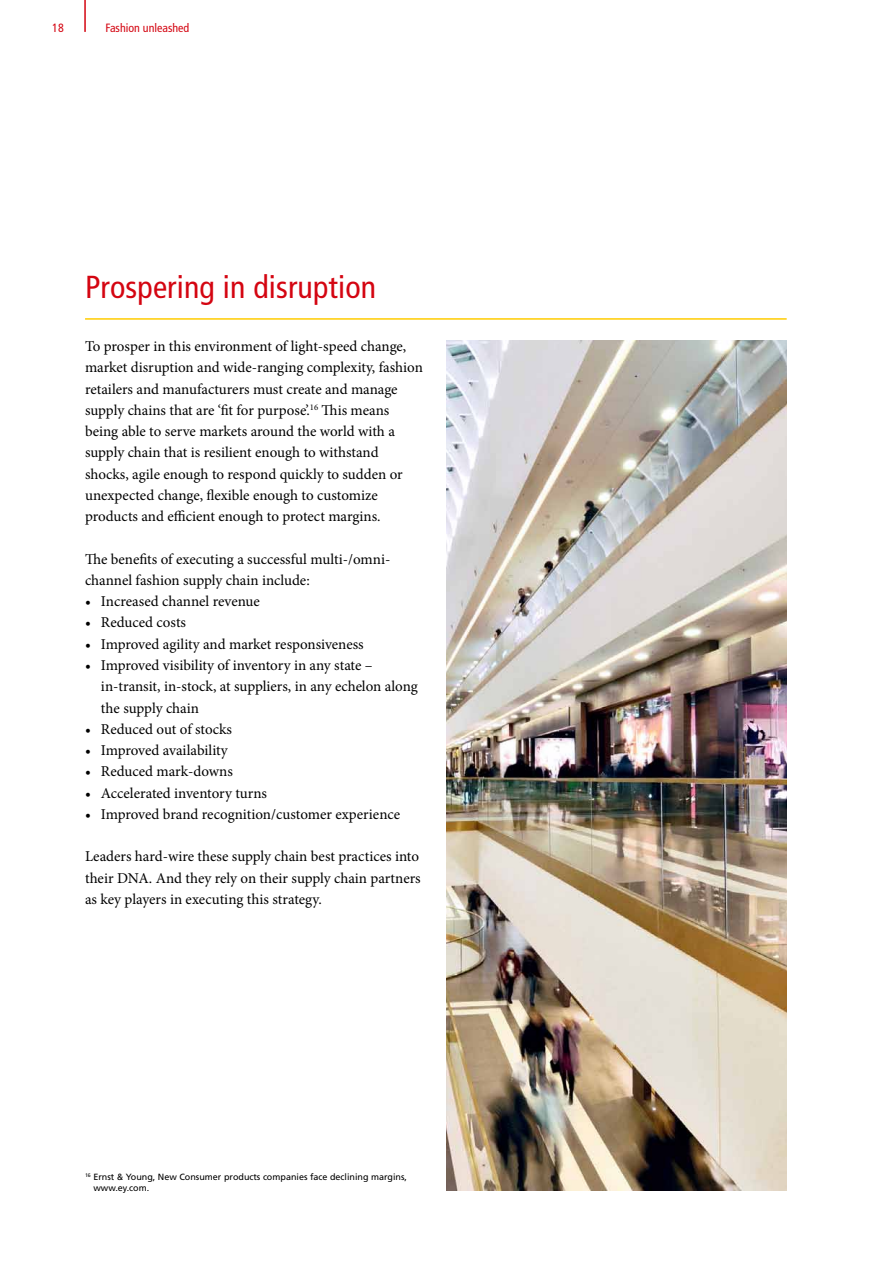
<style>
.page{position:relative;width:893px;height:1263px;background:#fff}
.page>*{position:absolute;margin:0;border:0;box-sizing:border-box;transform-origin:0 0}
.t1{font:condensed 31.8px "Frutiger LT Std";letter-spacing:.005em;color:#d40511}
.t2{font:15px/21.3px "Minion Pro";letter-spacing:-.005em;color:#000}
.t3{font:condensed 12px "Frutiger LT Std";color:#d40511}
.t4{font:9px/10.6px "Frutiger LT Std";color:#000}
</style>
<div class="page">
<hr style="left:85px;top:318px;width:702px;height:2px;background:#fc0">
<img style="left:446px;top:340px;width:341px;height:851px">
<hr style="left:84px;top:0;width:2px;height:32px;background:#d40511">
<p class="t3" style="left:52px;top:21px;width:13px">18</p>
<p class="t3" style="left:106px;top:21px;width:85px">Fashion unleashed</p>
<h1 class="t1" style="left:85px;top:268px;width:293px">Prospering in disruption</h1>
<p class="t2" style="left:85px;top:336px;width:339px">To prosper in this environment of light-speed change, market disruption and wide-ranging complexity, fashion retailers and manufacturers must create and manage supply chains that are ‘fit for purpose’.<sup>16</sup> This means being able to serve markets around the world with a supply chain that is resilient enough to withstand shocks, agile enough to respond quickly to sudden or unexpected change, flexible enough to customize products and efficient enough to protect margins.</p>
<p class="t2" style="left:85px;top:548px;width:307px">The benefits of executing a successful multi-/omni&shy;channel fashion supply chain include:</p>
<p class="t2" style="left:85px;top:591px;width:176px">• Increased channel revenue</p>
<p class="t2" style="left:85px;top:612px;width:103px">• Reduced costs</p>
<p class="t2" style="left:85px;top:633px;width:280px">• Improved agility and market responsiveness</p>
<p class="t2" style="left:101px;top:655px;width:318px;text-indent:-16px">• Improved visibility of inventory in any state – in-transit, in-stock, at suppliers, in any echelon along the supply chain</p>
<p class="t2" style="left:85px;top:718px;width:149px">• Reduced out of stocks</p>
<p class="t2" style="left:85px;top:740px;width:144px">• Improved availability</p>
<p class="t2" style="left:85px;top:761px;width:149px">• Reduced mark-downs</p>
<p class="t2" style="left:85px;top:782px;width:184px">• Accelerated inventory turns</p>
<p class="t2" style="left:85px;top:803px;width:317px">• Improved brand recognition/customer experience</p>
<p class="t2" style="left:85px;top:846px;width:337px;text-align:justify">Leaders hard-wire these supply chain best practices into their DNA. And they rely on their supply chain partners as key players in executing this strategy.</p>
<p class="t4" style="left:93px;top:1172px;width:315px;text-indent:-8px"><sup>16</sup> Ernst &amp; Young, New Consumer products companies face declining margins, www.ey.com.</p>
</div>
